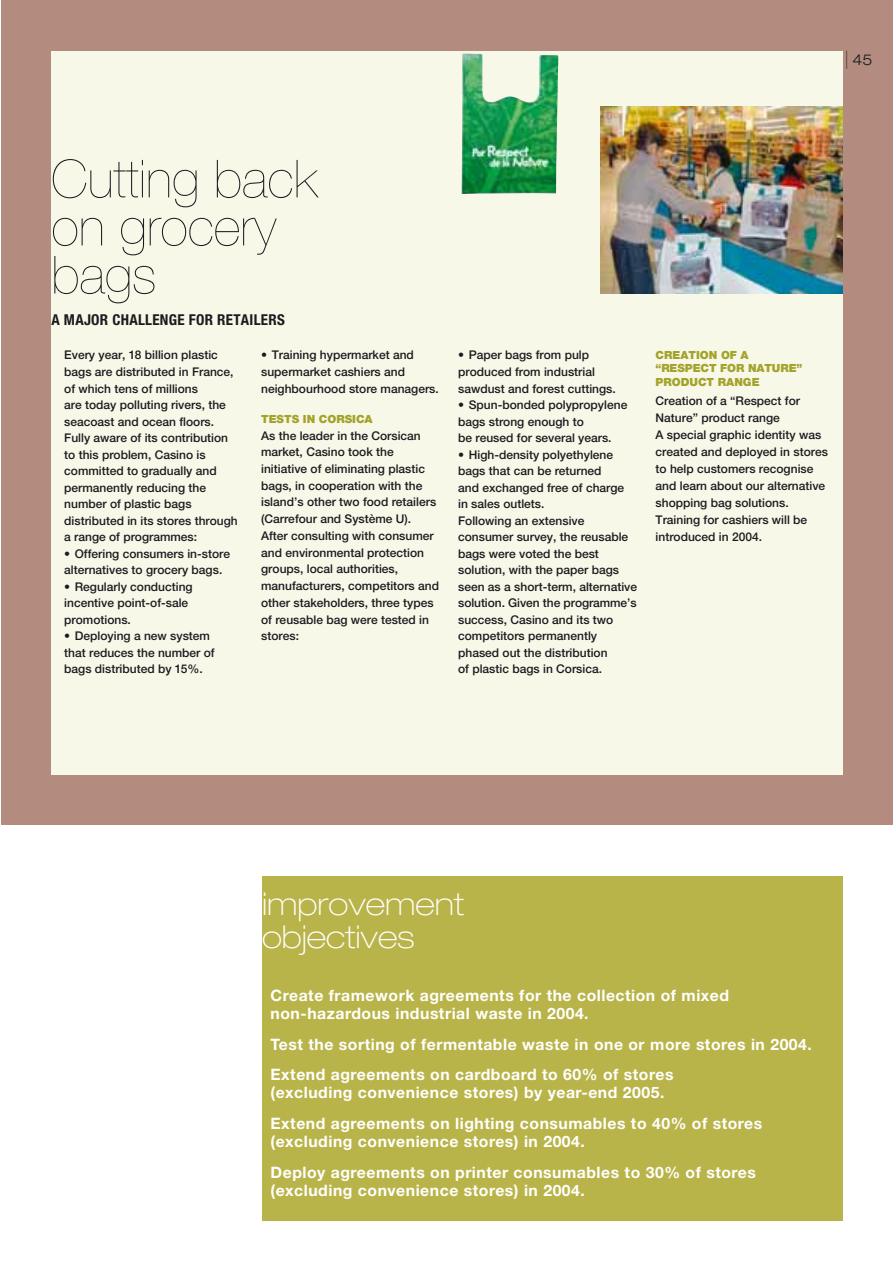
<style>
.page{position:relative;width:893px;height:1262px;background:#fff}
.page>*{position:absolute;margin:0;border:0;box-sizing:border-box;transform-origin:0 0}
.t1{font:200 52.5px/48px "Helvetica Neue";color:#1b1b1f}
.t2{font:100 expanded 31.5px/33px "Helvetica Neue";color:#fff}
.t3{font:700 15.75px/30.8px "Helvetica Neue";letter-spacing:.035em;color:#fff}
.t4{font:700 condensed 15px "Helvetica Neue";letter-spacing:.02em;color:#1b1b1f}
.t5{font:300 expanded 15px "Helvetica Neue";color:#1b1b1f}
.t6{font:500 12px/16.5px "Helvetica Neue";color:#1b1b1f}
.t7{font:900 11.25px/13.5px "Helvetica Neue";color:#a3a32c}
.s1{font-weight:900;font-size:25.5px}
</style>
<div class="page">
<div style="left:1px;top:0;width:891px;height:824px;background:#b38c7f"></div>
<div style="left:51px;top:51px;width:791px;height:723px;background:#f8f8e9"></div>
<img style="left:600px;top:106px;width:242px;height:187px">
<img style="left:461px;top:53px;width:97px;height:141px">
<div style="left:262px;top:876px;width:580px;height:344px;background:#b9b449"></div>
<p class="t5" style="left:845px;top:54px;width:29px"><span class="s1">I</span> 45</p>
<h1 class="t1" style="left:51px;top:159px;width:267px">Cutting back on grocery bags</h1>
<p class="t4" style="left:51px;top:315px;width:235px">A MAJOR CHALLENGE FOR RETAILERS</p>
<p class="t6" style="left:64px;top:348px;width:175px">Every year, 18 billion plastic bags are distributed in France, of which tens of millions<br>are today polluting rivers, the seacoast and ocean floors.<br>Fully aware of its contribution to this problem, Casino is committed to gradually and permanently reducing the number of plastic bags distributed in its stores through a range of programmes:</p>
<p class="t6" style="left:64px;top:546px;width:167px">• Offering consumers in-store alternatives to grocery bags.</p>
<p class="t6" style="left:64px;top:579px;width:130px">• Regularly conducting incentive point-of-sale promotions.</p>
<p class="t6" style="left:64px;top:628px;width:152px">• Deploying a new system that reduces the number of bags distributed by 15%.</p>
<p class="t6" style="left:261px;top:348px;width:179px">• Training hypermarket and supermarket cashiers and neighbourhood store managers.</p>
<p class="t7" style="left:261px;top:413px;width:113px">TESTS IN CORSICA</p>
<p class="t6" style="left:261px;top:428px;width:179px">As the leader in the Corsican market, Casino took the initiative of eliminating plastic bags, in cooperation with the island’s other two food retailers (Carrefour and Système U).<br>After consulting with consumer and environmental protection groups, local authorities, manufacturers, competitors and other stakeholders, three types of reusable bag were tested in stores:</p>
<p class="t6" style="left:458px;top:348px;width:159px">• Paper bags from pulp produced from industrial sawdust and forest cuttings.</p>
<p class="t6" style="left:458px;top:397px;width:171px">• Spun-bonded polypropylene bags strong enough to<br>be reused for several years.</p>
<p class="t6" style="left:458px;top:447px;width:180px">• High-density polyethylene bags that can be returned<br>and exchanged free of charge<br>in sales outlets.<br>Following an extensive consumer survey, the reusable bags were voted the best solution, with the paper bags seen as a short-term, alternative solution. Given the programme’s success, Casino and its two competitors permanently phased out the distribution<br>of plastic bags in Corsica.</p>
<p class="t7" style="left:655px;top:349px;width:148px">CREATION OF A “RESPECT FOR NATURE”<br>PRODUCT RANGE</p>
<p class="t6" style="left:655px;top:393px;width:174px;line-height:17px">Creation of a “Respect for<br>Nature” product range<br>A special graphic identity was created and deployed in stores to help customers recognise and learn about our alternative shopping bag solutions.<br>Training for cashiers will be introduced in 2004.</p>
<h2 class="t2" style="left:262px;top:890px;width:203px">improvement objectives</h2>
<h3 class="t3" style="left:270px;top:987px;width:460px;line-height:18px">Create framework agreements for the collection of mixed non-hazardous industrial waste in 2004.</h3>
<h3 class="t3" style="left:270px;top:1030px;width:543px">Test the sorting of fermentable waste in one or more stores in 2004.<br>Extend agreements on cardboard to 60% of stores</h3>
<h3 class="t3" style="left:270px;top:1078px;width:493px">(excluding convenience stores) by year-end 2005.<br>Extend agreements on lighting consumables to 40% of stores</h3>
<h3 class="t3" style="left:270px;top:1127px;width:487px">(excluding convenience stores) in 2004.<br>Deploy agreements on printer consumables to 30% of stores</h3>
<h3 class="t3" style="left:270px;top:1176px;width:316px">(excluding convenience stores) in 2004.</h3>
</div>
